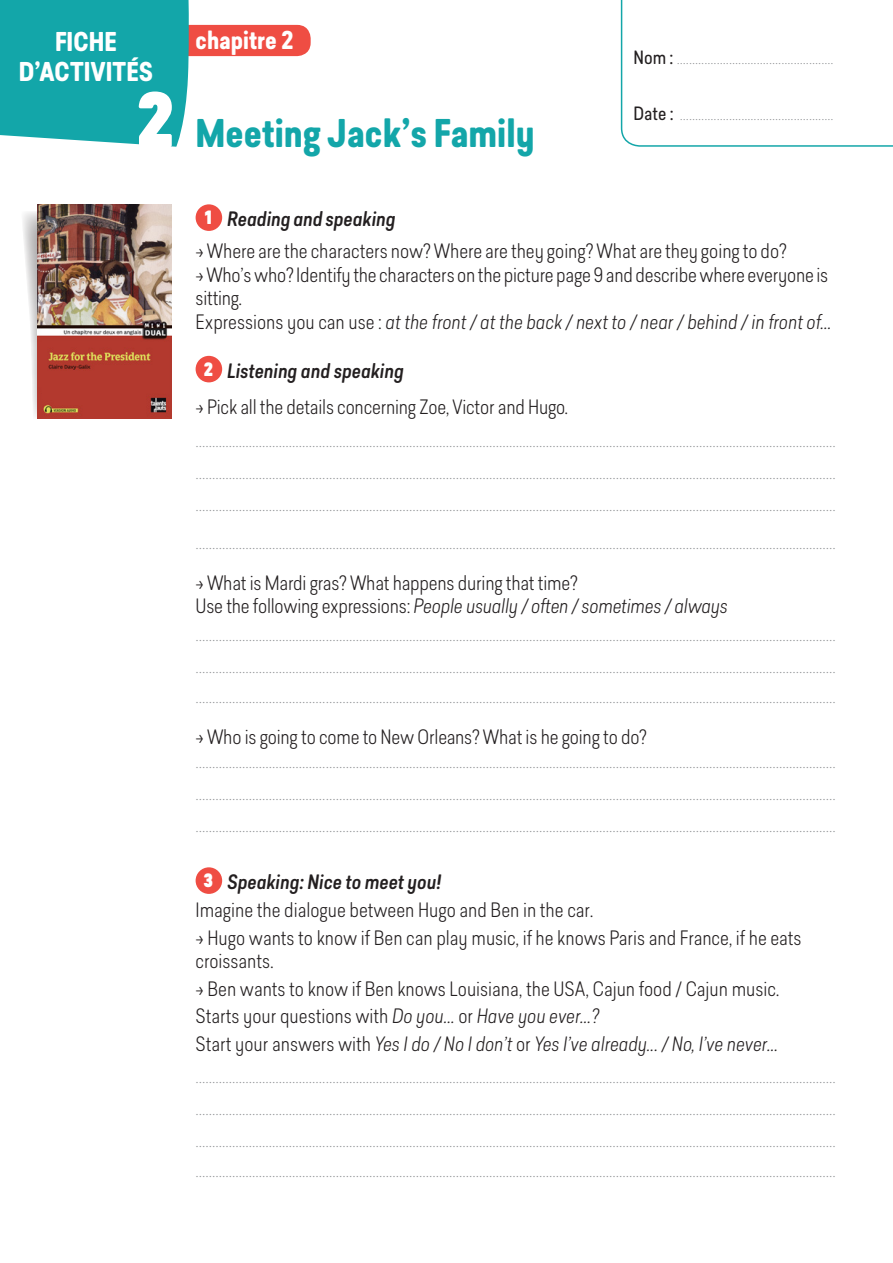
<style>
.page{position:relative;width:893px;height:1263px;background:#fff}
.page>*{position:absolute;margin:0;border:0;box-sizing:border-box;transform-origin:0 0}
._03_NUMERO_FICHE{font:900 73.2px "Predige Rounded";color:#fff}
._03_TITRE_1{font:700 37.5px "Predige Rounded";color:#13a6a9}
.t1{font:700 25.5px "Predige Rounded";color:#fff}
._03_CHAPITRE_X{font:700 24.15px "Predige Rounded";color:#fff}
._03_LIGNE_CONDUITE{font:100 19.5px "Predige Rounded";color:#939598}
._03_CONSIGNE{font:300 19.5px/23.4px "Predige Rounded";color:#231f20}
._03_CONSIGNE-2{font:italic 300 19.5px "Predige Rounded";color:#231f20}
._03_CONSIGNE-3{font:italic 500 19.5px "Predige Rounded";color:#231f20}
.t2{font:100 18px "Predige Rounded";color:#939598}
.t3{font:900 18px "Predige Rounded";color:#fff}
.s1{font-weight:400;color:#231f20}
.s2{font-style:normal}
.s3{font-style:italic}
</style>
<div class="page">
<svg style="left:23px;top:211px;width:15px;height:208px"></svg>
<img style="left:38px;top:204px;width:134px;height:215px">
<div style="left:159px;top:25px;width:152px;height:31px;background:#ef4d43;border-radius:14px"></div>
<div style="left:0;top:0;width:190px;height:147px;background:#13a6a9"></div>
<svg style="left:621px;top:0;width:272px;height:147px"></svg>
<div style="left:196px;top:204px;width:26px;height:27px;background:#ef4d43;border-radius:50%"></div>
<div style="left:196px;top:356px;width:26px;height:26px;background:#ef4d43;border-radius:50%"></div>
<div style="left:196px;top:867px;width:26px;height:27px;background:#ef4d43;border-radius:50%"></div>
<p class="t1" style="left:55px;top:23px;width:63px">FICHE</p>
<p class="_03_CHAPITRE_X" style="left:196px;top:23px;width:99px">chapitre 2</p>
<p class="t1" style="left:19px;top:54px;width:136px">D’ACTIVITÉS</p>
<p class="_03_NUMERO_FICHE" style="left:136px;top:67px;width:39px">2</p>
<p class="_03_TITRE_1" style="left:196px;top:106px;width:340px">Meeting Jack’s Family</p>
<p class="t2" style="left:634px;top:46px;width:202px"><span class="s1">Nom :</span> ...................................................</p>
<p class="t2" style="left:634px;top:101px;width:202px"><span class="s1">Date :</span> ..................................................</p>
<p class="t3" style="left:205px;top:205px;width:9px">1</p>
<p class="_03_CONSIGNE-3" style="left:227px;top:206px;width:170px">Reading and speaking</p>
<p class="_03_CONSIGNE" style="left:196px;top:239px;width:634px">-&gt; Where are the characters now? Where are they going? What are they going to do?<br>-&gt; Who’s who? Identify the characters on the picture page 9 and describe where everyone is sitting.</p>
<p class="_03_CONSIGNE-2" style="left:196px;top:308px;width:637px"><span class="s2">Expressions you can use :</span> at the front / at the back / next to / near / behind / in front of...</p>
<p class="t3" style="left:204px;top:356px;width:11px">2</p>
<p class="_03_CONSIGNE-3" style="left:227px;top:357px;width:178px">Listening and speaking</p>
<p class="_03_CONSIGNE" style="left:196px;top:395px;width:374px">-&gt; Pick all the details concerning Zoe, Victor and Hugo.</p>
<p class="_03_LIGNE_CONDUITE" style="left:196px;top:427px;width:642px">................................................................................................................................................................................................</p>
<p class="_03_LIGNE_CONDUITE" style="left:196px;top:459px;width:642px">................................................................................................................................................................................................</p>
<p class="_03_LIGNE_CONDUITE" style="left:196px;top:491px;width:642px">................................................................................................................................................................................................</p>
<p class="_03_LIGNE_CONDUITE" style="left:196px;top:529px;width:642px">................................................................................................................................................................................................</p>
<p class="_03_CONSIGNE" style="left:196px;top:570px;width:384px">-&gt; What is Mardi gras? What happens during that time?</p>
<p class="_03_CONSIGNE-2" style="left:196px;top:593px;width:534px"><span class="s2">Use the following expressions:</span> People usually / often / sometimes / always</p>
<p class="_03_LIGNE_CONDUITE" style="left:196px;top:621px;width:642px">................................................................................................................................................................................................</p>
<p class="_03_LIGNE_CONDUITE" style="left:196px;top:653px;width:642px">................................................................................................................................................................................................</p>
<p class="_03_LIGNE_CONDUITE" style="left:196px;top:683px;width:642px">................................................................................................................................................................................................</p>
<p class="_03_CONSIGNE" style="left:196px;top:724px;width:453px">-&gt; Who is going to come to New Orleans? What is he going to do?</p>
<p class="_03_LIGNE_CONDUITE" style="left:196px;top:747px;width:642px">................................................................................................................................................................................................</p>
<p class="_03_LIGNE_CONDUITE" style="left:196px;top:779px;width:642px">................................................................................................................................................................................................</p>
<p class="_03_LIGNE_CONDUITE" style="left:196px;top:811px;width:642px">................................................................................................................................................................................................</p>
<p class="t3" style="left:203px;top:868px;width:11px">3</p>
<p class="_03_CONSIGNE-3" style="left:227px;top:869px;width:216px">Speaking: Nice to meet you!</p>
<p class="_03_CONSIGNE" style="left:196px;top:898px;width:399px">Imagine the dialogue between Hugo and Ben in the car.</p>
<p class="_03_CONSIGNE" style="left:196px;top:925px;width:607px">-&gt; Hugo wants to know if Ben can play music, if he knows Paris and France, if he eats croissants.</p>
<p class="_03_CONSIGNE" style="left:196px;top:976px;width:585px">-&gt; Ben wants to know if Ben knows Louisiana, the USA, Cajun food / Cajun music.</p>
<p class="_03_CONSIGNE" style="left:196px;top:1004px;width:405px">Starts your questions with <span class="s3">Do you...</span> or <span class="s3">Have you ever...?</span></p>
<p class="_03_CONSIGNE-2" style="left:196px;top:1031px;width:584px"><span class="s2">Start your answers with</span> Yes I do / No I don’t <span class="s2">or</span> Yes I’ve already... / No, I’ve never...</p>
<p class="_03_LIGNE_CONDUITE" style="left:196px;top:1063px;width:642px">................................................................................................................................................................................................</p>
<p class="_03_LIGNE_CONDUITE" style="left:196px;top:1095px;width:642px">................................................................................................................................................................................................</p>
<p class="_03_LIGNE_CONDUITE" style="left:196px;top:1127px;width:642px">................................................................................................................................................................................................</p>
<p class="_03_LIGNE_CONDUITE" style="left:196px;top:1157px;width:642px">................................................................................................................................................................................................</p>
</div>
